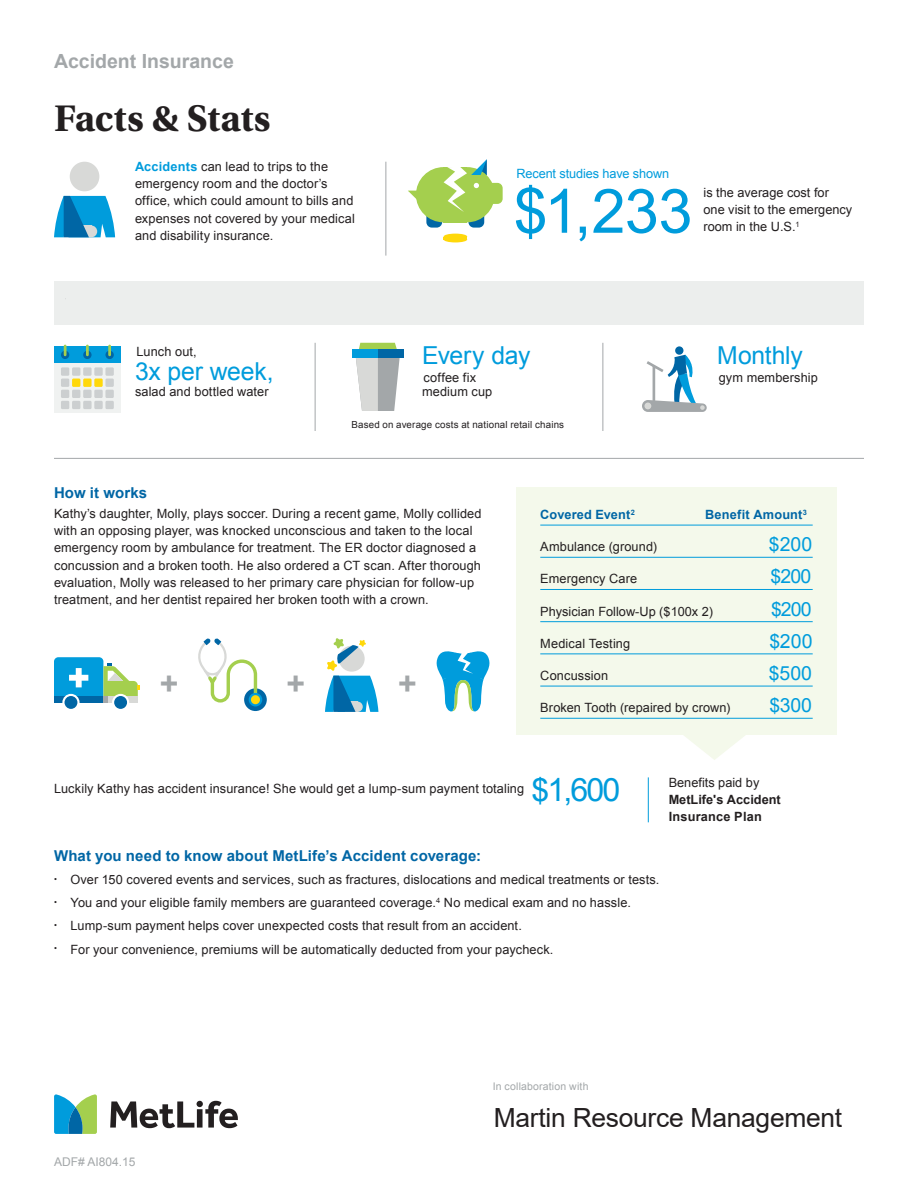
<style>
.page{position:relative;width:918px;height:1188px;background:#fff}
.page>*{position:absolute;margin:0;border:0;box-sizing:border-box;transform-origin:0 0}
.t1{font:61.35px "Arial";color:#009cdc}
.t2{font:700 39px "Utopia Std";letter-spacing:-.005em;color:#231f20}
.t3{font:32.25px "Arial";color:#009cdc}
.t4{font:700 31.8px "Arial";color:#a3a7a9}
.t5{font:26.4px "Arial";letter-spacing:-.01em;color:#231f20}
.t6{font:24.75px "Arial";letter-spacing:-.01em;color:#009cdc}
.t7{font:19.5px "Arial";letter-spacing:-.01em;color:#009cdc}
.t8{font:700 19.5px "Arial";color:#a3a7a9}
.t9{font:700 15px "Arial";letter-spacing:.01em;color:#0066a5}
.t10{font:12.75px/17.2px "Arial";letter-spacing:.01em;color:#231f20}
.t11{font:700 12.75px/17.2px "Arial";color:#231f20}
.t12{font:700 12.75px "Arial";letter-spacing:.015em;color:#0066a5}
.t13{font:12.75px "Arial";letter-spacing:-.01em;color:#009cdc}
.t14{font:12px "Arial";color:#a3a7a9}
.t15{font:10.5px "Arial";letter-spacing:.02em;color:#a3a7a9}
.t16{font:9.75px "Arial";letter-spacing:.02em;color:#231f20}
.t17{font:7.5px "Arial";color:#231f20}
.s1{font-weight:700;color:#009cdc}
</style>
<div class="page">
<svg style="left:110px;top:1101px;width:128px;height:27px"></svg>
<svg style="left:54px;top:1094px;width:43px;height:40px;background:#5bb2a5"></svg>
<div style="left:70px;top:162px;width:29px;height:29px;background:#d8d9d7;border-radius:50%"></div>
<svg style="left:54px;top:196px;width:61px;height:41px;background:#2c9ed2"></svg>
<div style="left:54px;top:281px;width:810px;height:44px;background:#eceeed"></div>
<hr style="left:386px;top:162px;width:1px;height:94px;background:#a3a7a9">
<hr style="left:54px;top:458px;width:810px;height:1px;background:#a3a7a9">
<div style="left:444px;top:237px;width:23px;height:5px;background:#ffd80a;border-radius:50%"></div>
<hr style="left:444px;top:237px;width:23px;height:3px;background:#ffd80a">
<div style="left:444px;top:234px;width:23px;height:6px;background:#ffd80a;border-radius:50%"></div>
<svg style="left:408px;top:191px;width:9px;height:10px"></svg>
<div style="left:482px;top:183px;width:21px;height:21px;background:#a4cf4e;border-radius:5px"></div>
<div style="left:416px;top:167px;width:55px;height:55px;background:#a4cf4e;border-radius:50%"></div>
<div style="left:440px;top:167px;width:55px;height:55px;background:#a4cf4e;border-radius:50%"></div>
<svg style="left:426px;top:159px;width:61px;height:69px"></svg>
<div style="left:675px;top:346px;width:8px;height:9px;background:#0066a5;border-radius:50%"></div>
<svg style="left:642px;top:355px;width:65px;height:57px"></svg>
<hr style="left:315px;top:343px;width:1px;height:88px;background:#a3a7a9">
<hr style="left:603px;top:343px;width:1px;height:88px;background:#a3a7a9">
<svg style="left:684px;top:735px;width:61px;height:25px"></svg>
<div style="left:516px;top:487px;width:321px;height:248px;background:#f4f9eb"></div>
<hr style="left:540px;top:525px;width:207px;height:1px;background:#009cdc">
<hr style="left:747px;top:525px;width:66px;height:1px;background:#009cdc">
<hr style="left:540px;top:557px;width:207px;height:1px;background:#009cdc">
<hr style="left:747px;top:557px;width:66px;height:1px;background:#009cdc">
<hr style="left:540px;top:589px;width:207px;height:1px;background:#009cdc">
<hr style="left:747px;top:589px;width:66px;height:1px;background:#009cdc">
<hr style="left:540px;top:621px;width:207px;height:1px;background:#009cdc">
<hr style="left:747px;top:621px;width:66px;height:1px;background:#009cdc">
<hr style="left:540px;top:654px;width:207px;height:1px;background:#009cdc">
<hr style="left:747px;top:654px;width:66px;height:1px;background:#009cdc">
<hr style="left:540px;top:686px;width:207px;height:1px;background:#009cdc">
<hr style="left:747px;top:686px;width:66px;height:1px;background:#009cdc">
<hr style="left:540px;top:718px;width:207px;height:1px;background:#009cdc">
<hr style="left:747px;top:718px;width:66px;height:1px;background:#009cdc">
<div style="left:54px;top:657px;width:49px;height:45px;background:#009cdc;border-radius:4px"></div>
<svg style="left:69px;top:668px;width:19px;height:19px"></svg>
<div style="left:54px;top:696px;width:49px;height:6px;background:#0066a5"></div>
<svg style="left:62px;top:694px;width:18px;height:15px"></svg>
<svg style="left:103px;top:664px;width:37px;height:45px"></svg>
<svg style="left:244px;top:688px;width:23px;height:23px"></svg>
<svg style="left:198px;top:638px;width:61px;height:66px"></svg>
<svg style="left:249px;top:693px;width:13px;height:14px"></svg>
<div style="left:251px;top:695px;width:9px;height:9px;background:#ffd80a;border-radius:50%"></div>
<hr style="left:648px;top:777px;width:1px;height:45px;background:#009cdc">
<svg style="left:436px;top:651px;width:54px;height:60px"></svg>
<div style="left:54px;top:347px;width:67px;height:66px;background:#f0f2f1"></div>
<div style="left:54px;top:347px;width:67px;height:16px;background:#009cdc"></div>
<svg style="left:61px;top:351px;width:8px;height:8px"></svg>
<svg style="left:64px;top:346px;width:3px;height:9px"></svg>
<svg style="left:83px;top:351px;width:9px;height:8px"></svg>
<svg style="left:86px;top:346px;width:3px;height:9px"></svg>
<svg style="left:105px;top:351px;width:9px;height:8px"></svg>
<svg style="left:108px;top:346px;width:3px;height:9px"></svg>
<div style="left:61px;top:367px;width:8px;height:9px;background:#cccfd0"></div>
<div style="left:72px;top:367px;width:8px;height:9px;background:#cccfd0"></div>
<div style="left:83px;top:367px;width:9px;height:9px;background:#cccfd0"></div>
<div style="left:94px;top:367px;width:9px;height:9px;background:#cccfd0"></div>
<div style="left:105px;top:367px;width:9px;height:9px;background:#cccfd0"></div>
<div style="left:61px;top:379px;width:8px;height:8px;background:#cccfd0"></div>
<div style="left:72px;top:379px;width:8px;height:8px;background:#ffd80a"></div>
<div style="left:83px;top:379px;width:9px;height:8px;background:#ffd80a"></div>
<div style="left:94px;top:379px;width:9px;height:8px;background:#ffd80a"></div>
<div style="left:105px;top:379px;width:9px;height:8px;background:#cccfd0"></div>
<div style="left:61px;top:390px;width:8px;height:8px;background:#cccfd0"></div>
<div style="left:72px;top:390px;width:8px;height:8px;background:#cccfd0"></div>
<div style="left:83px;top:390px;width:9px;height:8px;background:#cccfd0"></div>
<div style="left:94px;top:390px;width:9px;height:8px;background:#cccfd0"></div>
<div style="left:105px;top:390px;width:9px;height:8px;background:#cccfd0"></div>
<div style="left:61px;top:401px;width:8px;height:8px;background:#cccfd0"></div>
<div style="left:72px;top:401px;width:8px;height:8px;background:#cccfd0"></div>
<div style="left:83px;top:401px;width:9px;height:8px;background:#cccfd0"></div>
<div style="left:94px;top:401px;width:9px;height:8px;background:#cccfd0"></div>
<div style="left:105px;top:401px;width:9px;height:8px;background:#cccfd0"></div>
<svg style="left:325px;top:638px;width:53px;height:74px"></svg>
<svg style="left:356px;top:358px;width:44px;height:53px;background:#c6c8c8"></svg>
<svg style="left:359px;top:343px;width:38px;height:7px"></svg>
<div style="left:352px;top:350px;width:52px;height:8px;background:#009cdc"></div>
<div style="left:378px;top:350px;width:25px;height:8px;background:#0066a5"></div>
<h3 class="t8" style="left:54px;top:49px;width:181px">Accident Insurance</h3>
<h2 class="t2" style="left:54px;top:95px;width:218px">Facts &amp; Stats</h2>
<p class="t10" style="left:135px;top:158px;width:221px"><span class="s1">Accidents</span> can lead to trips to the emergency room and the doctor’s office, which could amount to bills and expenses not covered by your medical and disability insurance.</p>
<p class="t13" style="left:516px;top:165px;width:154px">Recent studies have shown</p>
<h1 class="t1" style="left:514px;top:171px;width:180px">$1,233</h1>
<p class="t10" style="left:704px;top:184px;width:150px">is the average cost for one visit to the emergency room in the U.S.</p>
<p class="t17" style="left:796px;top:220px;width:6px">1</p>
<p class="t10" style="left:136px;top:343px;width:62px">Lunch out,</p>
<h3 class="t6" style="left:135px;top:355px;width:140px">3x per week,</h3>
<p class="t10" style="left:135px;top:384px;width:135px">salad and bottled water</p>
<h3 class="t6" style="left:422px;top:340px;width:110px">Every day</h3>
<p class="t10" style="left:422px;top:384px;width:72px">medium cup</p>
<p class="t16" style="left:351px;top:419px;width:214px">Based on average costs at national retail chains</p>
<p class="t10" style="left:424px;top:369px;width:54px">coffee fix</p>
<h3 class="t6" style="left:717px;top:340px;width:87px">Monthly</h3>
<p class="t10" style="left:719px;top:369px;width:101px">gym membership</p>
<p class="t9" style="left:54px;top:482px;width:95px">How it works</p>
<p class="t10" style="left:54px;top:505px;width:429px">Kathy’s daughter, Molly, plays soccer. During a recent game, Molly collided with an opposing player, was knocked unconscious and taken to the local emergency room by ambulance for treatment. The ER doctor diagnosed a concussion and a broken tooth. He also ordered a CT scan. After thorough evaluation, Molly was released to her primary care physician for follow-up treatment, and her dentist repaired her broken tooth with a crown.</p>
<p class="t12" style="left:540px;top:506px;width:96px">Covered Event<sup>2</sup></p>
<p class="t12" style="left:705px;top:506px;width:103px">Benefit Amount<sup>3</sup></p>
<p class="t10" style="left:540px;top:538px;width:118px">Ambulance (ground)</p>
<h3 class="t7" style="left:769px;top:532px;width:45px">$200</h3>
<p class="t10" style="left:540px;top:571px;width:98px">Emergency Care</p>
<h3 class="t7" style="left:771px;top:564px;width:42px">$200</h3>
<p class="t10" style="left:540px;top:603px;width:174px">Physician Follow-Up ($100x 2)</p>
<h3 class="t7" style="left:771px;top:596px;width:42px">$200</h3>
<p class="t10" style="left:540px;top:635px;width:91px">Medical Testing</p>
<h3 class="t7" style="left:769px;top:628px;width:45px">$200</h3>
<p class="t10" style="left:540px;top:667px;width:70px">Concussion</p>
<h3 class="t7" style="left:769px;top:660px;width:45px">$500</h3>
<p class="t10" style="left:540px;top:699px;width:192px">Broken Tooth (repaired by crown)</p>
<h3 class="t7" style="left:769px;top:693px;width:44px">$300</h3>
<h3 class="t4" style="left:160px;top:663px;width:20px">+</h3>
<h3 class="t4" style="left:287px;top:663px;width:20px">+</h3>
<h3 class="t4" style="left:398px;top:663px;width:20px">+</h3>
<p class="t10" style="left:54px;top:780px;width:472px">Luckily Kathy has accident insurance! She would get a lump-sum payment totaling</p>
<h3 class="t3" style="left:531px;top:768px;width:91px">$1,600</h3>
<p class="t10" style="left:669px;top:774px;width:92px">Benefits paid by</p>
<p class="t11" style="left:669px;top:791px;width:114px">MetLife's Accident<br>Insurance Plan</p>
<p class="t9" style="left:54px;top:845px;width:429px">What you need to know about MetLife’s Accident coverage:</p>
<p class="t10" style="left:54px;top:871px;width:607px"><sup>•</sup> Over 150 covered events and services, such as fractures, dislocations and medical treatments or tests.</p>
<p class="t10" style="left:54px;top:894px;width:578px"><sup>•</sup> You and your eligible family members are guaranteed coverage.<sup>4</sup> No medical exam and no hassle.</p>
<p class="t10" style="left:54px;top:917px;width:469px"><sup>•</sup> Lump-sum payment helps cover unexpected costs that result from an accident.</p>
<p class="t10" style="left:54px;top:941px;width:501px"><sup>•</sup> For your convenience, premiums will be automatically deducted from your paycheck.</p>
<p class="t15" style="left:493px;top:1079px;width:97px">In collaboration with</p>
<p class="t14" style="left:54px;top:1154px;width:83px">ADF# AI804.15</p>
<h3 class="t5" style="left:494px;top:1100px;width:350px">Martin Resource Management</h3>
</div>
